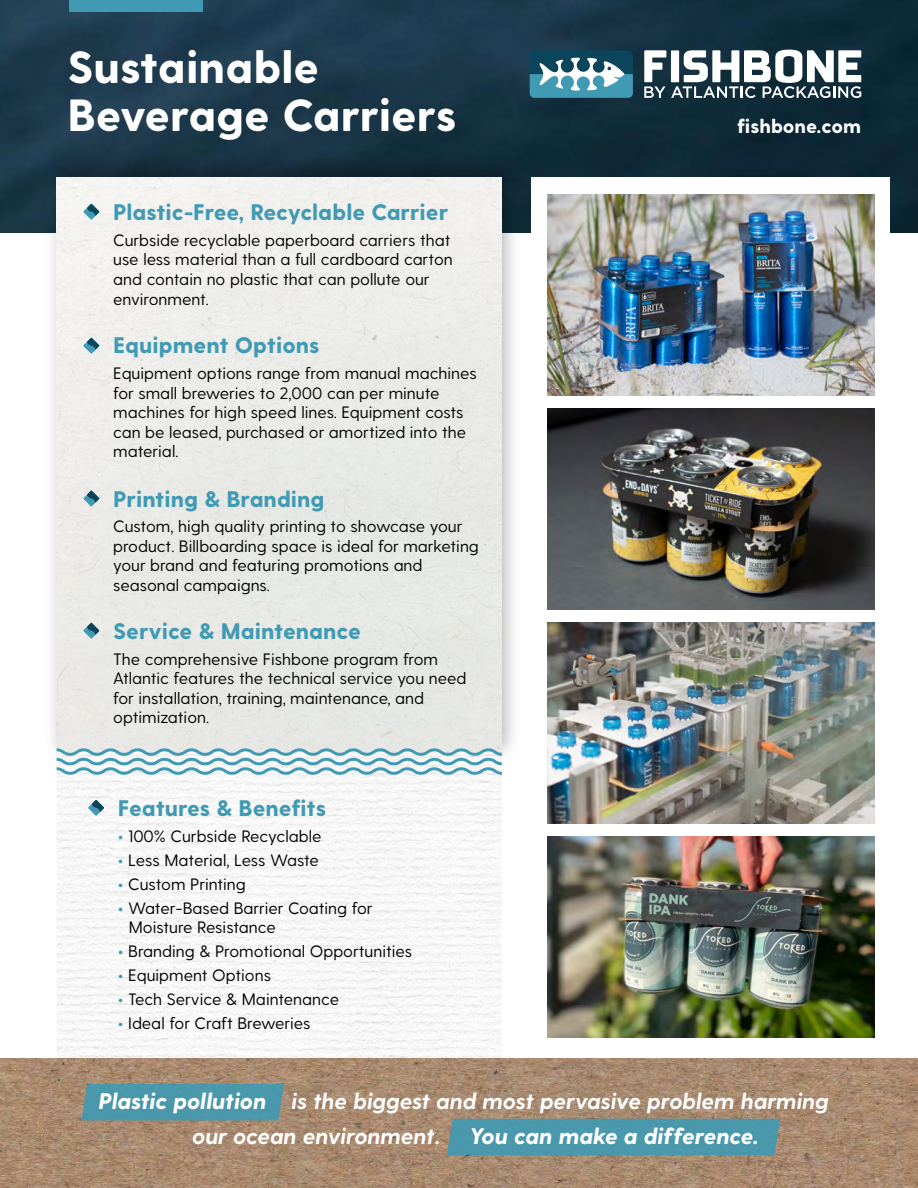
<style>
.page{position:relative;width:918px;height:1188px;background:#fff}
.page>*{position:absolute;margin:0;border:0;box-sizing:border-box;transform-origin:0 0}
.t1{font:800 45px/48px "Greycliff CF";color:#fff}
.t2{font:800 22.5px "Greycliff CF";color:#409ab3}
.t3{font:italic 700 22.5px/34.8px "Greycliff CF";color:#fff}
.t4{font:italic 800 22.5px "Greycliff CF";letter-spacing:-.005em;color:#fff}
.t5{font:800 19.5px "Greycliff CF";color:#fff}
.t6{font:16.5px/19.5px "Greycliff CF";color:#000}
.s1{font-weight:800;color:#409ab3}
.s2{font-weight:800}
</style>
<div class="page">
<img style="left:0;top:0;width:918px;height:233px">
<img style="left:36px;top:144px;width:492px;height:609px">
<img style="left:547px;top:409px;width:328px;height:200px">
<div style="left:57px;top:178px;width:445px;height:580px;background:#e9eae7"></div>
<div style="left:532px;top:178px;width:358px;height:87px;background:#fff"></div>
<img style="left:547px;top:195px;width:328px;height:200px">
<img style="left:547px;top:837px;width:328px;height:200px">
<img style="left:547px;top:623px;width:328px;height:200px">
<svg style="left:530px;top:50px;width:103px;height:48px"></svg>
<svg style="left:644px;top:50px;width:217px;height:48px"></svg>
<div style="left:69px;top:0;width:133px;height:12px;background:#409ab3"></div>
<svg style="left:83px;top:204px;width:16px;height:16px"></svg>
<svg style="left:87px;top:204px;width:12px;height:12px"></svg>
<svg style="left:83px;top:338px;width:16px;height:16px"></svg>
<svg style="left:87px;top:338px;width:12px;height:12px"></svg>
<svg style="left:83px;top:491px;width:16px;height:15px"></svg>
<svg style="left:87px;top:491px;width:12px;height:12px"></svg>
<svg style="left:83px;top:623px;width:16px;height:16px"></svg>
<svg style="left:87px;top:623px;width:12px;height:12px"></svg>
<img style="left:57px;top:776px;width:445px;height:282px">
<svg style="left:54px;top:747px;width:451px;height:29px"></svg>
<svg style="left:88px;top:800px;width:16px;height:16px"></svg>
<svg style="left:91px;top:800px;width:13px;height:12px"></svg>
<img style="left:0;top:1058px;width:918px;height:130px">
<div style="left:81px;top:1084px;width:203px;height:36px;background:#4a98ac"></div>
<div style="left:447px;top:1119px;width:333px;height:36px;background:#4a98ac"></div>
<h1 class="t1" style="left:68px;top:46px;width:391px">Sustainable<br>Beverage Carriers</h1>
<h2 class="t2" style="left:113px;top:199px;width:337px">Plastic-Free, Recyclable Carrier</h2>
<p class="t6" style="left:113px;top:231px;width:341px">Curbside recyclable paperboard carriers that use less material than a full cardboard carton and contain no plastic that can pollute our environment.</p>
<h2 class="t2" style="left:113px;top:332px;width:208px">Equipment Options</h2>
<p class="t6" style="left:113px;top:364px;width:365px">Equipment options range from manual machines for small breweries to 2,000 can per minute machines for high speed lines. Equipment costs can be leased, purchased or amortized into the material.</p>
<h2 class="t2" style="left:113px;top:485px;width:213px">Printing &amp; Branding</h2>
<p class="t6" style="left:113px;top:517px;width:367px">Custom, high quality printing to showcase your product. Billboarding space is ideal for marketing your brand and featuring promotions and seasonal campaigns.</p>
<h2 class="t2" style="left:113px;top:617px;width:249px">Service &amp; Maintenance</h2>
<p class="t6" style="left:113px;top:649px;width:355px">The comprehensive Fishbone program from Atlantic features the technical service you need for installation, training, maintenance, and optimization.</p>
<h2 class="t2" style="left:118px;top:794px;width:210px">Features &amp; Benefits</h2>
<p class="t6" style="left:118px;top:827px;width:205px"><span class="s1">•</span> 100% Curbside Recyclable</p>
<p class="t6" style="left:118px;top:851px;width:203px"><span class="s1">•</span> Less Material, Less Waste</p>
<p class="t6" style="left:118px;top:875px;width:129px"><span class="s1">•</span> Custom Printing</p>
<p class="t6" style="left:129px;top:899px;width:245px;text-indent:-11px"><span class="s1">•</span> Water-Based Barrier Coating for<br>Moisture Resistance</p>
<p class="t6" style="left:118px;top:942px;width:296px"><span class="s1">•</span> Branding &amp; Promotional Opportunities</p>
<p class="t6" style="left:118px;top:966px;width:155px"><span class="s1">•</span> Equipment Options</p>
<p class="t6" style="left:118px;top:990px;width:223px"><span class="s1">•</span> Tech Service &amp; Maintenance</p>
<p class="t6" style="left:118px;top:1014px;width:194px"><span class="s1">•</span> Ideal for Craft Breweries</p>
<p class="t5" style="left:737px;top:114px;width:126px">fishbone.com</p>
<h2 class="t3" style="left:193px;top:1085px;width:638px;text-indent:-94px"><span class="s2">Plastic pollution</span> is the biggest and most pervasive problem harming our ocean environment.</h2>
<h2 class="t4" style="left:470px;top:1123px;width:290px">You can make a difference.</h2>
</div>
